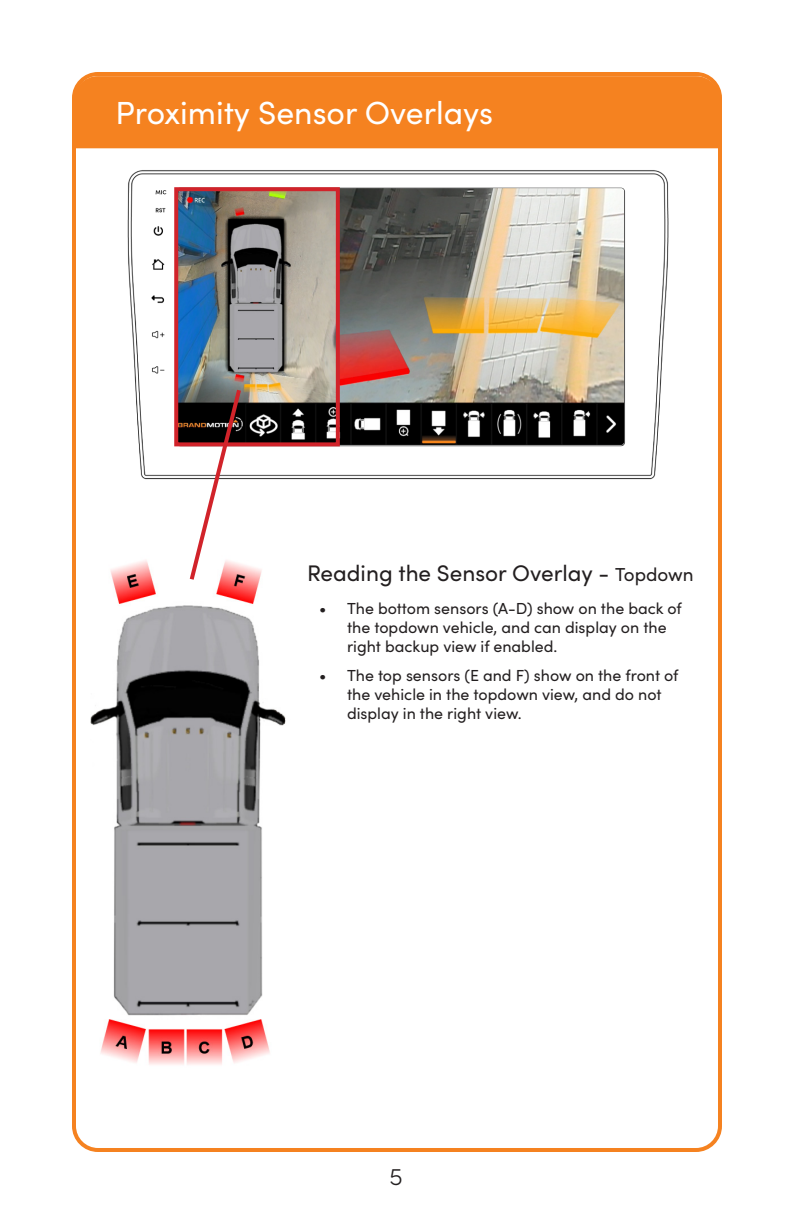
<style>
.page{position:relative;width:792px;height:1224px;background:#fff}
.page>*{position:absolute;margin:0;border:0;box-sizing:border-box;transform-origin:0 0}
.t1{font:32px "Sofia Pro";color:#fff}
.t2{font:300 24px "Sofia Pro";color:#231f20}
.t3{font:22.6px "Sofia Pro";color:#231f20}
.t4{font:16px/19.2px "Sofia Pro";color:#231f20}
.s1{font-size:18.8px}
</style>
<div class="page">
<div style="left:72px;top:72px;width:650px;height:1080px;border:4px solid #f58220;border-radius:24px"></div>
<div style="left:74px;top:76px;width:646px;height:72px;background:#f58220"></div>
<img style="left:127px;top:170px;width:542px;height:310px">
<img style="left:342px;top:188px;width:282px;height:257px">
<img style="left:90px;top:560px;width:196px;height:505px">
<svg style="left:187px;top:448px;width:57px;height:136px"></svg>
<img style="left:172px;top:185px;width:170px;height:263px">
<p class="t1" style="left:116px;top:89px;width:379px">Proximity Sensor Overlays</p>
<p class="t3" style="left:307px;top:556px;width:388px">Reading the Sensor Overlay - <span class="s1">Topdown</span></p>
<p class="t4" style="left:347px;top:598px;width:336px;text-indent:-28px">• The bottom sensors (A-D) show on the back of the topdown vehicle, and can display on the right backup view if enabled.</p>
<p class="t4" style="left:347px;top:664px;width:333px;text-indent:-28px">• The top sensors (E and F) show on the front of the vehicle in the topdown view, and do not display in the right view.</p>
<h2 class="t2" style="left:389px;top:1159px;width:15px">5</h2>
</div>
